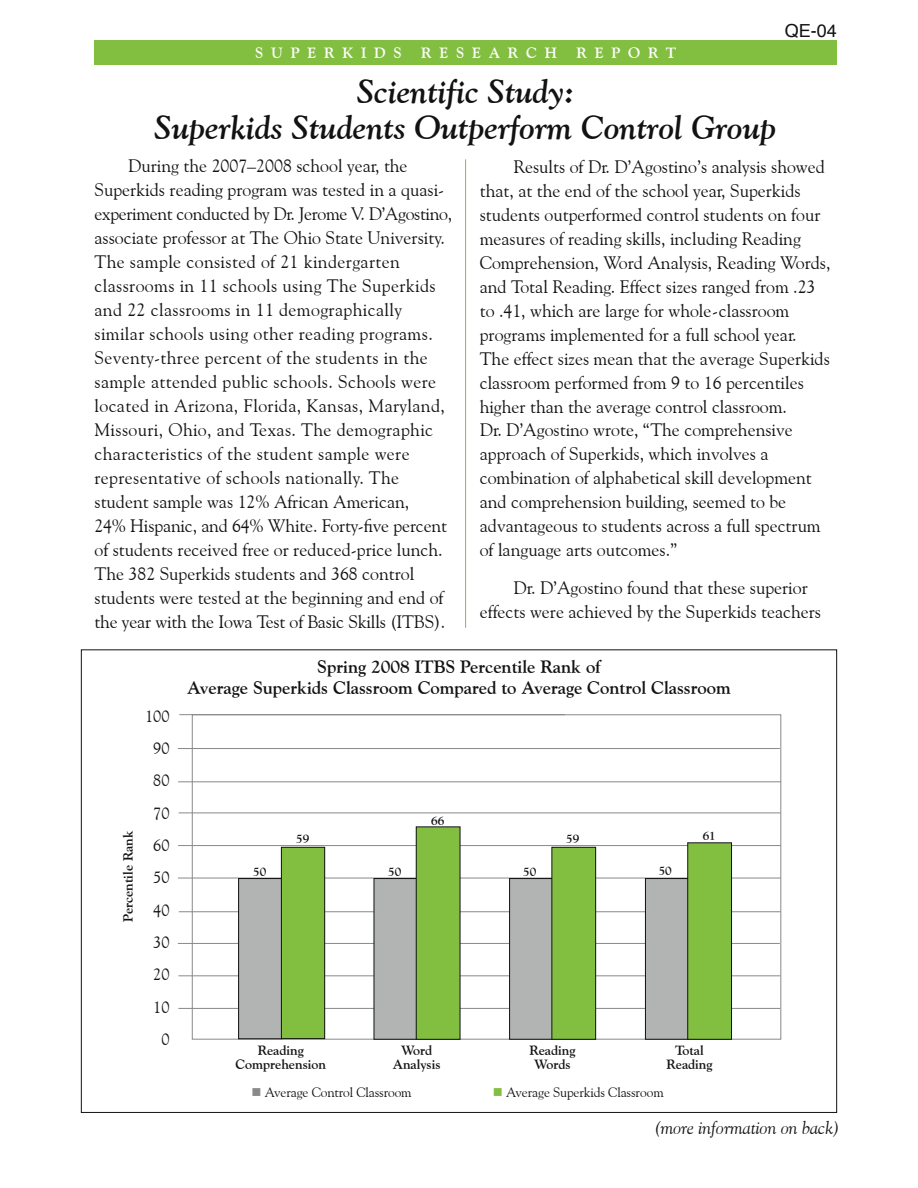
<style>
.page{position:relative;width:918px;height:1188px;background:#fff}
.page>*{position:absolute;margin:0;border:0;box-sizing:border-box;transform-origin:0 0}
.t1{font:italic 700 33px/36px "Goudy Old Style BT";color:#121212;text-align:center}
.t2{font:18px/24px "Goudy Old Style BT";color:#121212}
.t3{font:700 18px/21px "Goudy Old Style BT";color:#121212;text-align:center}
.t4{font:italic 18px "Goudy Old Style BT";color:#121212}
.t5{font:18px "Helvetica";color:#121212}
.t6{font:16.5px/32.2px "Goudy Old Style BT";color:#121212;text-align:right}
.t7{font:700 15px "Goudy Old Style BT";letter-spacing:.52em;color:#fff}
.t8{font:700 13.5px/13.5px "Goudy Old Style BT";color:#121212;text-align:center}
.t9{font:13.5px "Goudy Old Style BT";letter-spacing:-.01em;color:#121212}
.t10{font:700 12.15px "Goudy Old Style BT";color:#121212}
.s1{color:#878a89}
.s2{color:#82bf40}
</style>
<div class="page">
<div style="left:95px;top:40px;width:742px;height:25px;background:#82bf40"></div>
<hr style="left:465px;top:159px;width:1px;height:469px;background:#82bf40">
<hr style="left:179px;top:813px;width:602px;height:1px;background:#878a89">
<hr style="left:178px;top:878px;width:603px;height:1px;background:#878a89">
<hr style="left:178px;top:943px;width:602px;height:1px;background:#878a89">
<hr style="left:178px;top:1008px;width:602px;height:1px;background:#878a89">
<hr style="left:178px;top:845px;width:603px;height:1px;background:#878a89">
<hr style="left:178px;top:975px;width:602px;height:1px;background:#878a89">
<hr style="left:179px;top:911px;width:602px;height:1px;background:#878a89">
<hr style="left:178px;top:781px;width:603px;height:1px;background:#878a89">
<hr style="left:178px;top:748px;width:602px;height:1px;background:#878a89">
<hr style="left:179px;top:714px;width:386px;height:1px;background:#878a89">
<div style="left:239px;top:879px;width:43px;height:160px;background:#b2b4b4"></div>
<div style="left:238px;top:878px;width:44px;height:161px;border:1px solid #121212"></div>
<div style="left:281px;top:847px;width:44px;height:192px;background:#82bf40"></div>
<div style="left:281px;top:847px;width:44px;height:192px;border:1px solid #121212"></div>
<div style="left:374px;top:879px;width:44px;height:160px;background:#b2b4b4"></div>
<div style="left:374px;top:878px;width:44px;height:162px;border:1px solid #121212"></div>
<div style="left:416px;top:827px;width:44px;height:212px;background:#82bf40"></div>
<div style="left:416px;top:826px;width:44px;height:214px;border:1px solid #121212"></div>
<div style="left:510px;top:879px;width:43px;height:160px;background:#b2b4b4"></div>
<div style="left:509px;top:878px;width:45px;height:162px;border:1px solid #121212"></div>
<div style="left:552px;top:847px;width:44px;height:192px;background:#82bf40"></div>
<div style="left:551px;top:847px;width:45px;height:193px;border:1px solid #121212"></div>
<div style="left:645px;top:879px;width:44px;height:160px;background:#b2b4b4"></div>
<div style="left:645px;top:878px;width:45px;height:162px;border:1px solid #121212"></div>
<div style="left:688px;top:843px;width:44px;height:196px;background:#82bf40"></div>
<div style="left:687px;top:842px;width:45px;height:198px;border:1px solid #121212"></div>
<p class="t7" style="left:255px;top:44px;width:148px">SUPERKIDS</p>
<p class="t7" style="left:421px;top:44px;width:137px">RESEARCH</p>
<p class="t7" style="left:577px;top:44px;width:101px">REPORT</p>
<h1 class="t1" style="left:154px;top:73px;width:624px">Scientific Study:<br>Superkids Students Outperform Control Group</h1>
<p class="t5" style="left:785px;top:23px;width:54px">QE-04</p>
<p class="t2" style="left:94px;top:154px;width:359px;text-indent:34px">During the 2007–2008 school year, the Superkids reading program was tested in a quasi&shy;experiment conducted by Dr. Jerome V. D’Agostino, associate professor at The Ohio State University.<br>The sample consisted of 21 kindergarten classrooms in 11 schools using The Superkids and 22 classrooms in 11 demographically similar schools using other reading programs.<br>Seventy-three percent of the students in the sample attended public schools. Schools were located in Arizona, Florida, Kansas, Maryland, Missouri, Ohio, and Texas. The demographic characteristics of the student sample were representative of schools nationally. The student sample was 12% African American,<br>24% Hispanic, and 64% White. Forty-five percent of students received free or reduced-price lunch.<br>The 382 Superkids students and 368 control students were tested at the beginning and end of the year with the Iowa Test of Basic Skills (ITBS).</p>
<p class="t2" style="left:480px;top:154px;width:352px;text-indent:34px">Results of Dr. D’Agostino’s analysis showed that, at the end of the school year, Superkids students outperformed control students on four measures of reading skills, including Reading Comprehension, Word Analysis, Reading Words, and Total Reading. Effect sizes ranged from .23 to .41, which are large for whole-classroom programs implemented for a full school year.<br>The effect sizes mean that the average Superkids classroom performed from 9 to 16 percentiles higher than the average control classroom.<br>Dr. D’Agostino wrote, “The comprehensive approach of Superkids, which involves a combination of alphabetical skill development and comprehension building, seemed to be advantageous to students across a full spectrum of language arts outcomes.”</p>
<p class="t2" style="left:480px;top:575px;width:343px;text-indent:34px">Dr. D’Agostino found that these superior effects were achieved by the Superkids teachers</p>
<p class="t8" style="left:121px;top:922px;width:92px;rotate:-90deg">Percentile Rank</p>
<p class="t6" style="left:145px;top:700px;width:26px">100<br>90<br>80<br>70<br>60<br>50<br>40<br>30<br>20<br>10<br>0</p>
<p class="t3" style="left:187px;top:656px;width:545px">Spring 2008 ITBS Percentile Rank of<br>Average Superkids Classroom Compared to Average Control Classroom</p>
<p class="t10" style="left:296px;top:831px;width:15px">59</p>
<p class="t10" style="left:431px;top:813px;width:15px">66</p>
<p class="t10" style="left:566px;top:831px;width:15px">59</p>
<p class="t10" style="left:703px;top:828px;width:15px">61</p>
<p class="t10" style="left:253px;top:865px;width:15px">50</p>
<p class="t10" style="left:388px;top:865px;width:15px">50</p>
<p class="t10" style="left:523px;top:865px;width:15px">50</p>
<p class="t10" style="left:659px;top:863px;width:15px">50</p>
<p class="t8" style="left:235px;top:1044px;width:92px">Reading<br>Comprehension</p>
<p class="t8" style="left:393px;top:1044px;width:49px">Word<br>Analysis</p>
<p class="t8" style="left:529px;top:1044px;width:48px">Reading<br>Words</p>
<p class="t8" style="left:666px;top:1044px;width:48px">Total<br>Reading</p>
<p class="t9" style="left:251px;top:1084px;width:162px"><span class="s1">■</span> Average Control Classroom</p>
<p class="t9" style="left:493px;top:1084px;width:173px"><span class="s2">■</span> Average Superkids Classroom</p>
<p class="t4" style="left:654px;top:1117px;width:187px">(more information on back)</p>
</div>
